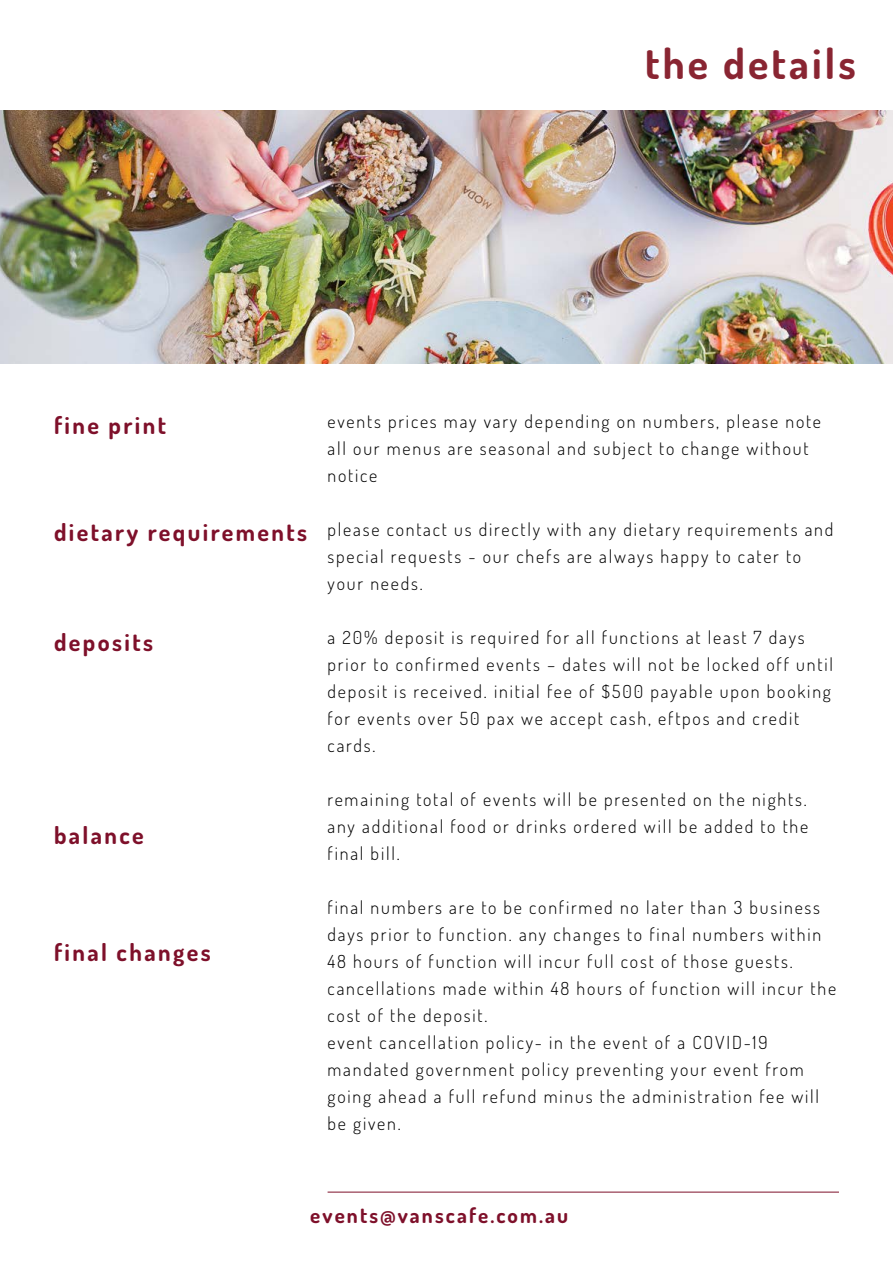
<style>
.page{position:relative;width:893px;height:1263px;background:#fff}
.page>*{position:absolute;margin:0;border:0;box-sizing:border-box;transform-origin:0 0}
.t1{font:700 42px "Dosis";letter-spacing:.075em;color:#892532}
.t2{font:700 24px "Dosis";letter-spacing:.1em;color:#7e102a}
.t3{font:700 21px "Dosis";letter-spacing:.1em;color:#7e102a}
.t4{font:300 18px/27px "Dosis";letter-spacing:.1em;color:#000}
</style>
<div class="page">
<hr style="left:328px;top:1192px;width:511px;height:1px;background:#7e102a">
<img style="left:0;top:110px;width:893px;height:253px">
<h1 class="t1" style="left:645px;top:37px;width:212px">the details</h1>
<h2 class="t2" style="left:54px;top:410px;width:114px">fine print</h2>
<h2 class="t2" style="left:54px;top:517px;width:255px">dietary requirements</h2>
<h2 class="t2" style="left:54px;top:626px;width:100px">deposits</h2>
<h2 class="t2" style="left:54px;top:819px;width:91px">balance</h2>
<h2 class="t2" style="left:54px;top:936px;width:158px">final changes</h2>
<p class="t4" style="left:328px;top:407px;width:495px">events prices may vary depending on numbers, please note all our menus are seasonal and subject to change without notice</p>
<p class="t4" style="left:328px;top:515px;width:507px">please contact us directly with any dietary requirements and special requests - our chefs are always happy to cater to your needs.</p>
<p class="t4" style="left:328px;top:623px;width:507px">a 20% deposit is required for all functions at least 7 days prior to confirmed events – dates will not be locked off until deposit is received. initial fee of $500 payable upon booking for events over 50 pax we accept cash, eftpos and credit cards.</p>
<p class="t4" style="left:328px;top:785px;width:482px;text-align:justify">remaining total of events will be presented on the nights. any additional food or drinks ordered will be added to the final bill.</p>
<p class="t4" style="left:328px;top:893px;width:510px">final numbers are to be confirmed no later than 3 business days prior to function. any changes to final numbers within 48 hours of function will incur full cost of those guests. cancellations made within 48 hours of function will incur the cost of the deposit.<br>event cancellation policy- in the event of a COVID-19 mandated government policy preventing your event from going ahead a full refund minus the administration fee will be given.</p>
<p class="t3" style="left:310px;top:1202px;width:259px">events@vanscafe.com.au</p>
</div>
